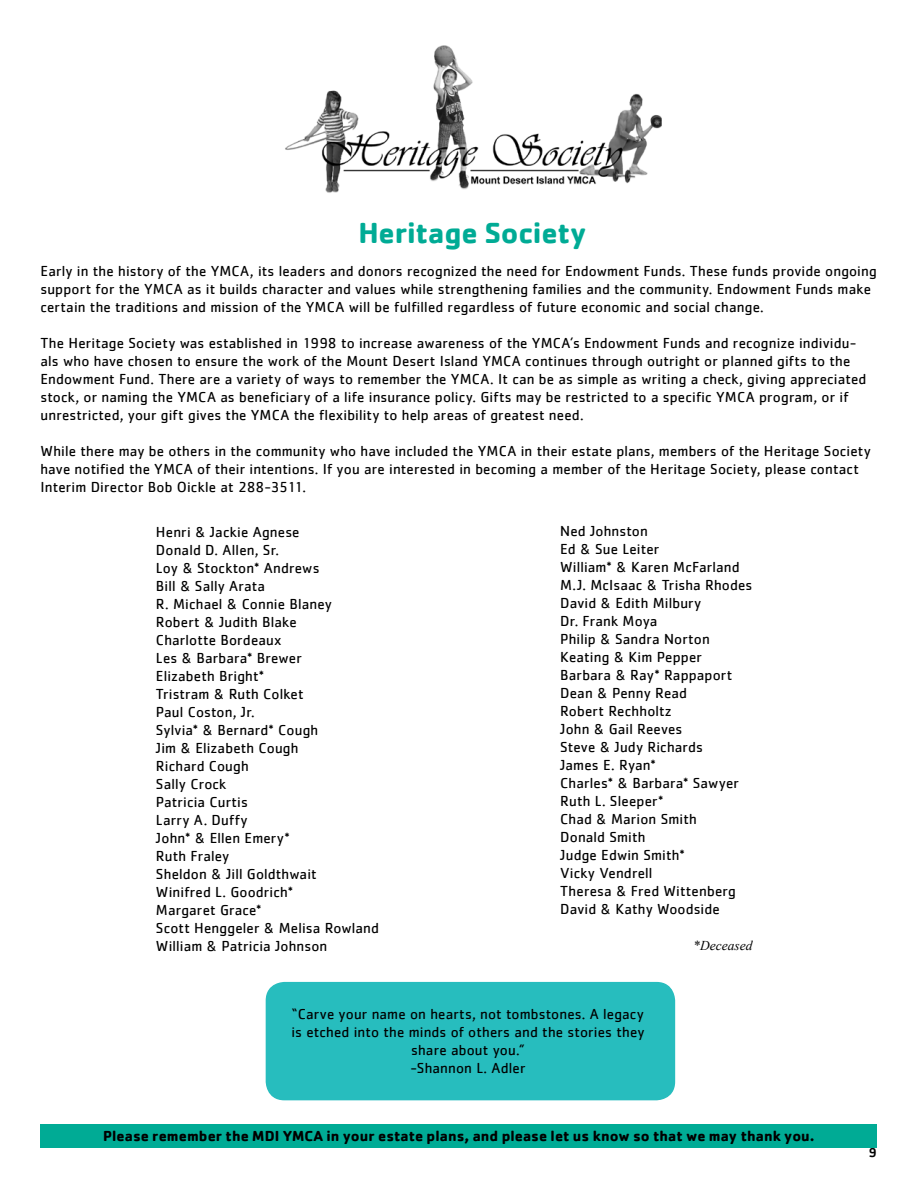
<style>
.page{position:relative;width:918px;height:1188px;background:#fff}
.page>*{position:absolute;margin:0;border:0;box-sizing:border-box;transform-origin:0 0}
.t1{font:700 30px "Cachet";letter-spacing:-.005em;color:#00ab95}
.t2{font:15px/18px "Cachet";letter-spacing:.01em;color:#000}
.t3{font:700 15px "Cachet";letter-spacing:.005em;color:#000}
.t4{font:italic 13.5px "Times New Roman";color:#000}
.t5{font:500 13.5px "Cachet";color:#000}
</style>
<div class="page">
<div style="left:40px;top:1124px;width:838px;height:24px;background:#00ab95"></div>
<img style="left:285px;top:45px;width:377px;height:148px">
<div style="left:266px;top:983px;width:408px;height:117px;background:#27bdbe;border-radius:18px"></div>
<div style="left:266px;top:982px;width:409px;height:118px;border:2px solid #27bdbe;border-radius:18px"></div>
<h1 class="t1" style="left:358px;top:213px;width:230px">Heritage Society</h1>
<p class="t2" style="left:41px;top:262px;width:838px">Early in the history of the YMCA, its leaders and donors recognized the need for Endowment Funds. These funds provide ongoing support for the YMCA as it builds character and values while strengthening families and the community. Endowment Funds make certain the traditions and mission of the YMCA will be fulfilled regardless of future economic and social change.</p>
<p class="t2" style="left:41px;top:334px;width:827px">The Heritage Society was established in 1998 to increase awareness of the YMCA’s Endowment Funds and recognize individu&shy;als who have chosen to ensure the work of the Mount Desert Island YMCA continues through outright or planned gifts to the Endowment Fund. There are a variety of ways to remember the YMCA. It can be as simple as writing a check, giving appreciated stock, or naming the YMCA as beneficiary of a life insurance policy. Gifts may be restricted to a specific YMCA program, or if unrestricted, your gift gives the YMCA the flexibility to help areas of greatest need.</p>
<p class="t2" style="left:41px;top:442px;width:832px">While there may be others in the community who have included the YMCA in their estate plans, members of the Heritage Society have notified the YMCA of their intentions. If you are interested in becoming a member of the Heritage Society, please contact<br>Interim Director Bob Oickle at 288-3511.</p>
<p class="t2" style="left:156px;top:523px;width:225px">Henri &amp; Jackie Agnese<br>Donald D. Allen, Sr.<br>Loy &amp; Stockton* Andrews<br>Bill &amp; Sally Arata<br>R. Michael &amp; Connie Blaney<br>Robert &amp; Judith Blake<br>Charlotte Bordeaux<br>Les &amp; Barbara* Brewer<br>Elizabeth Bright*<br>Tristram &amp; Ruth Colket<br>Paul Coston, Jr.<br>Sylvia* &amp; Bernard* Cough<br>Jim &amp; Elizabeth Cough<br>Richard Cough<br>Sally Crock<br>Patricia Curtis<br>Larry A. Duffy<br>John* &amp; Ellen Emery*<br>Ruth Fraley<br>Sheldon &amp; Jill Goldthwait<br>Winifred L. Goodrich*<br>Margaret Grace*<br>Scott Henggeler &amp; Melisa Rowland<br>William &amp; Patricia Johnson</p>
<p class="t2" style="left:560px;top:522px;width:194px">Ned Johnston<br>Ed &amp; Sue Leiter<br>William* &amp; Karen McFarland<br>M.J. McIsaac &amp; Trisha Rhodes<br>David &amp; Edith Milbury<br>Dr. Frank Moya<br>Philip &amp; Sandra Norton<br>Keating &amp; Kim Pepper<br>Barbara &amp; Ray* Rappaport<br>Dean &amp; Penny Read<br>Robert Rechholtz<br>John &amp; Gail Reeves<br>Steve &amp; Judy Richards<br>James E. Ryan*<br>Charles* &amp; Barbara* Sawyer<br>Ruth L. Sleeper*<br>Chad &amp; Marion Smith<br>Donald Smith<br>Judge Edwin Smith*<br>Vicky Vendrell<br>Theresa &amp; Fred Wittenberg<br>David &amp; Kathy Woodside</p>
<p class="t4" style="left:693px;top:937px;width:61px">*Deceased</p>
<p class="t2" style="left:291px;top:1005px;width:355px;text-align:center">“Carve your name on hearts, not tombstones. A legacy is etched into the minds of others and the stories they share about you.”<br>-Shannon L. Adler</p>
<p class="t3" style="left:103px;top:1126px;width:713px">Please remember the MDI YMCA in your estate plans, and please let us know so that we may thank you.</p>
<p class="t5" style="left:869px;top:1144px;width:10px">9</p>
</div>
